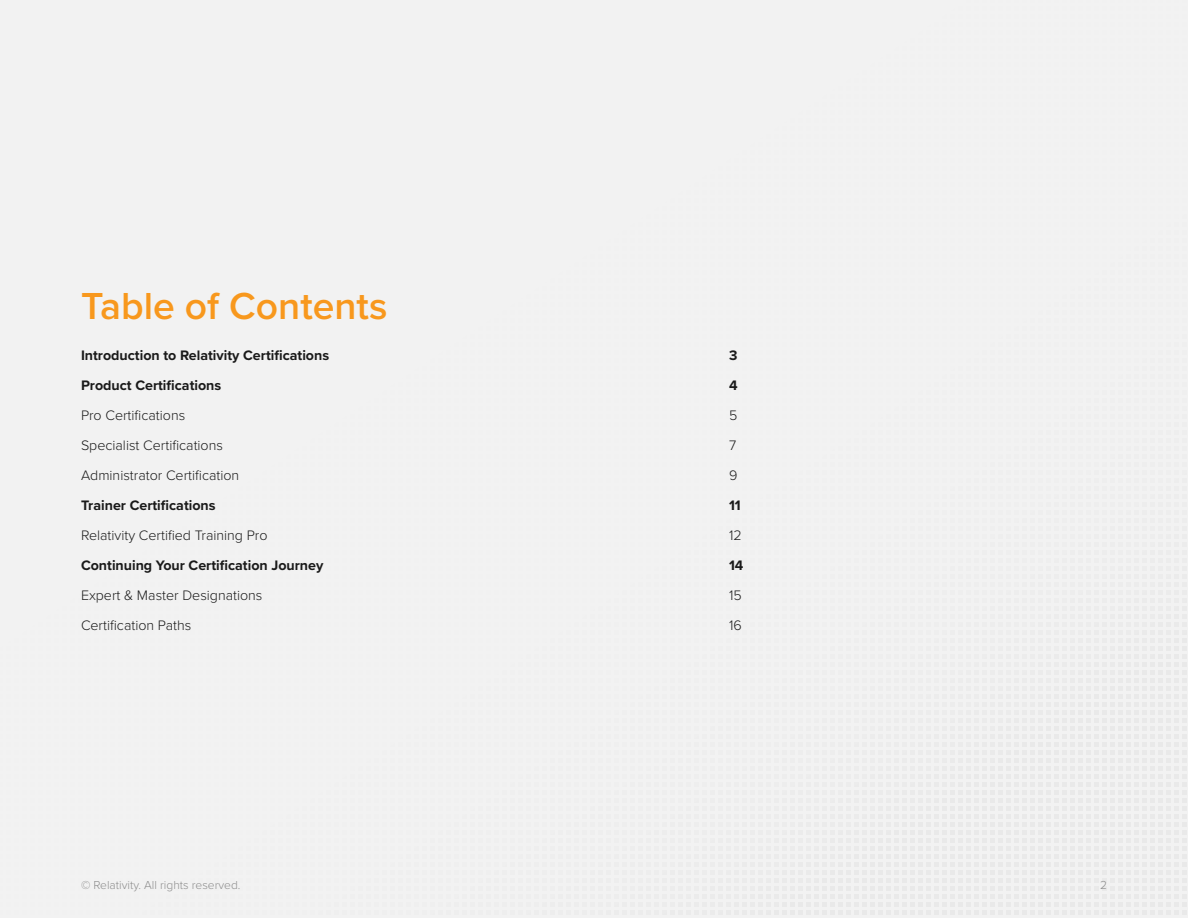
<style>
.page{position:relative;width:1188px;height:918px;background:#f2f2f2}
.page>*{position:absolute;margin:0;border:0;box-sizing:border-box;transform-origin:0 0}
.t1{font:600 39px "Proxima Nova";color:#f8981d}
.t2{font:300 14.25px "Proxima Nova";color:#1a1a1a}
.t3{font:700 14.25px "Proxima Nova";color:#1a1a1a}
.t4{font:300 12px "Proxima Nova";color:#8d8d8d}
</style>
<div class="page">
<p class="t1" style="left:81px;top:277px;width:308px">Table of Contents</p>
<p class="t3" style="left:81px;top:345px;width:250px">Introduction to Relativity Certifications</p>
<p class="t3" style="left:729px;top:345px;width:10px">3</p>
<p class="t3" style="left:81px;top:375px;width:142px">Product Certifications</p>
<p class="t3" style="left:729px;top:375px;width:10px">4</p>
<p class="t2" style="left:81px;top:405px;width:106px">Pro Certifications</p>
<p class="t2" style="left:729px;top:405px;width:10px">5</p>
<p class="t2" style="left:81px;top:435px;width:144px">Specialist Certifications</p>
<p class="t2" style="left:729px;top:435px;width:9px">7</p>
<p class="t2" style="left:81px;top:465px;width:160px">Administrator Certification</p>
<p class="t2" style="left:729px;top:465px;width:10px">9</p>
<p class="t3" style="left:81px;top:495px;width:136px">Trainer Certifications</p>
<p class="t3" style="left:729px;top:495px;width:13px">11</p>
<p class="t2" style="left:81px;top:525px;width:188px">Relativity Certified Training Pro</p>
<p class="t2" style="left:729px;top:525px;width:14px">12</p>
<p class="t3" style="left:81px;top:555px;width:244px">Continuing Your Certification Journey</p>
<p class="t3" style="left:729px;top:555px;width:16px">14</p>
<p class="t2" style="left:81px;top:585px;width:183px">Expert &amp; Master Designations</p>
<p class="t2" style="left:729px;top:585px;width:14px">15</p>
<p class="t2" style="left:81px;top:615px;width:112px">Certification Paths</p>
<p class="t2" style="left:729px;top:615px;width:14px">16</p>
<p class="t4" style="left:81px;top:876px;width:161px">© Relativity. All rights reserved.</p>
<p class="t4" style="left:1100px;top:876px;width:8px">2</p>
</div>
